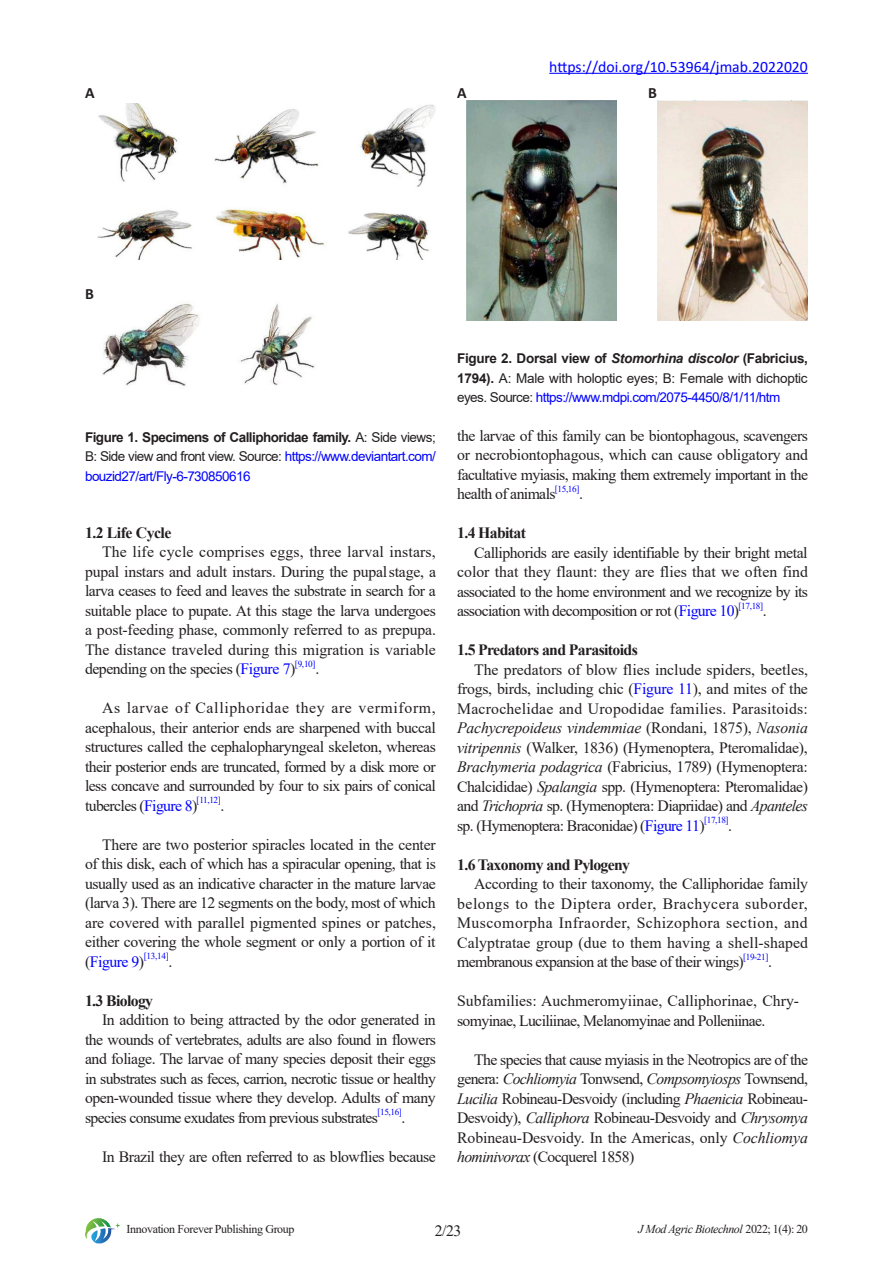
<style>
.page{position:relative;width:893px;height:1263px;background:#fff}
.page>*{position:absolute;margin:0;border:0;box-sizing:border-box;transform-origin:0 0}
.正文{font:15.75px/19.5px "Times New Roman";letter-spacing:-.04em;color:#231f20;text-align:justify}
.正文文本{font:15.75px/19.5px "Times New Roman";letter-spacing:-.02em;color:#231f20}
.二级标题{font:700 15.75px "Times New Roman";letter-spacing:-.04em;color:#231f20}
.t1{font:15.75px "Calibri";color:#00f}
.t2{font:700 15.75px "Calibri";color:#231f20}
.图注样式{font:13.5px/19.5px "Arial";letter-spacing:-.04em;color:#231f20;text-align:justify}
.图注样式-2{font:13.5px/19.5px "Arial";letter-spacing:-.04em;color:#00f;text-align:justify}
.t3{font:12px "Times New Roman";letter-spacing:-.03em;color:#231f20}
.t4{font:italic 12px "Times New Roman";letter-spacing:-.04em;color:#231f20}
.正文-2{font:9.15px "Times New Roman";letter-spacing:-.04em;color:#00f}
.s1{font-weight:700;color:#231f20}
.s2{color:#231f20}
.s3{color:#00f}
.s4{font-weight:700}
.s5{font-weight:700;font-style:italic}
.s6{font-style:italic}
.s7{font-style:normal}
</style>
<div class="page">
<svg style="left:85px;top:1218px;width:35px;height:25px"></svg>
<hr style="left:549px;top:73px;width:259px;height:1px;background:#00f">
<img style="left:97px;top:103px;width:339px;height:156px">
<img style="left:102px;top:303px;width:213px;height:83px">
<img style="left:467px;top:101px;width:150px;height:219px">
<img style="left:658px;top:101px;width:150px;height:219px">
<p class="t2" style="left:85px;top:82px;width:11px">A</p>
<p class="t1" style="left:549px;top:55px;width:260px">https://doi.org/10.53964/jmab.2022020</p>
<p class="t2" style="left:457px;top:82px;width:11px">A</p>
<p class="t2" style="left:648px;top:82px;width:10px">B</p>
<p class="t2" style="left:85px;top:283px;width:10px">B</p>
<p class="图注样式-2" style="left:85px;top:427px;width:352px"><span class="s1">Figure 1. Specimens of Calliphoridae family.</span> <span class="s2">A: Side views; B: Side view and front view. Source:</span> https://www.deviantart.com/ bouzid27/art/Fly-6-730850616</p>
<p class="二级标题" style="left:85px;top:522px;width:88px">1.2 Life Cycle</p>
<p class="正文" style="left:85px;top:542px;width:352px;text-indent:17px">The life cycle comprises eggs, three larval instars, pupal instars and adult instars. During the pupal stage, a larva ceases to feed and leaves the substrate in search for a suitable place to pupate. At this stage the larva undergoes a post-feeding phase, commonly referred to as prepupa.<br>The distance traveled during this migration is variable depending on the species (<span class="s3">Figure 7</span>)</p>
<p class="正文-2" style="left:295px;top:657px;width:22px">[9,10]</p>
<p class="正文" style="left:315px;top:659px;width:5px">.</p>
<p class="正文" style="left:85px;top:698px;width:352px;text-indent:17px">As larvae of Calliphoridae they are vermiform, acephalous, their anterior ends are sharpened with buccal structures called the cephalopharyngeal skeleton, whereas their posterior ends are truncated, formed by a disk more or less concave and surrounded by four to six pairs of conical tubercles (<span class="s3">Figure 8</span>)</p>
<p class="正文-2" style="left:197px;top:794px;width:26px">[11,12]</p>
<p class="正文" style="left:221px;top:795px;width:5px">.</p>
<p class="正文" style="left:85px;top:834px;width:352px;text-indent:17px">There are two posterior spiracles located in the center of this disk, each of which has a spiracular opening, that is usually used as an indicative character in the mature larvae (larva 3). There are 12 segments on the body, most of which are covered with parallel pigmented spines or patches, either covering the whole segment or only a portion of it (<span class="s3">Figure 9</span>)</p>
<p class="正文-2" style="left:144px;top:950px;width:27px">[13,14]</p>
<p class="正文" style="left:169px;top:951px;width:5px">.</p>
<p class="二级标题" style="left:85px;top:989px;width:70px">1.3 Biology</p>
<p class="正文" style="left:85px;top:1010px;width:353px;text-indent:17px">In addition to being attracted by the odor generated in the wounds of vertebrates, adults are also found in flowers and foliage. The larvae of many species deposit their eggs in substrates such as feces, carrion, necrotic tissue or healthy open-wounded tissue where they develop. Adults of many species consume exudates from previous substrates</p>
<p class="正文-2" style="left:377px;top:1106px;width:26px">[15,16]</p>
<p class="正文" style="left:402px;top:1107px;width:5px">.</p>
<p class="正文" style="left:102px;top:1146px;width:335px">In Brazil they are often referred to as blowflies because</p>
<p class="图注样式" style="left:457px;top:349px;width:352px"><span class="s4">Figure 2. Dorsal view of</span> <span class="s5">Stomorhina discolor</span> <span class="s4">(Fabricius, 1794).</span> A: Male with holoptic eyes; B: Female with dichoptic eyes. Source: <span class="s3">https://www.mdpi.com/2075-4450/8/1/11/htm</span></p>
<p class="正文" style="left:457px;top:425px;width:352px">the larvae of this family can be biontophagous, scavengers or necrobiontophagous, which can cause obligatory and facultative myiasis, making them extremely important in the health of animals</p>
<p class="正文-2" style="left:555px;top:482px;width:26px">[15,16]</p>
<p class="正文" style="left:579px;top:484px;width:5px">.</p>
<p class="二级标题" style="left:457px;top:522px;width:70px">1.4 Habitat</p>
<p class="正文" style="left:457px;top:542px;width:352px;text-indent:17px">Calliphorids are easily identifiable by their bright metal color that they flaunt: they are flies that we often find associated to the home environment and we recognize by its association with decomposition or rot (<span class="s3">Figure 10</span>)</p>
<p class="正文-2" style="left:739px;top:599px;width:26px">[17,18]</p>
<p class="正文" style="left:763px;top:601px;width:5px">.</p>
<p class="二级标题" style="left:457px;top:639px;width:182px">1.5 Predators and Parasitoids</p>
<p class="正文" style="left:457px;top:659px;width:352px;text-indent:17px">The predators of blow flies include spiders, beetles, frogs, birds, including chic (<span class="s3">Figure 11</span>), and mites of the Macrochelidae and Uropodidae families. Parasitoids:<br><span class="s6">Pachycrepoideus vindemmiae</span> (Rondani, 1875), <span class="s6">Nasonia vitripennis</span> (Walker, 1836) (Hymenoptera, Pteromalidae), <span class="s6">Brachymeria podagrica</span> (Fabricius, 1789) (Hymenoptera:<br>Chalcididae) <span class="s6">Spalangia</span> spp. (Hymenoptera: Pteromalidae) and <span class="s6">Trichopria</span> sp. (Hymenoptera: Diapriidae) and <span class="s6">Apanteles </span>sp. (Hymenoptera: Braconidae) (<span class="s3">Figure 11</span>)</p>
<p class="正文-2" style="left:704px;top:814px;width:26px">[17,18]</p>
<p class="正文" style="left:728px;top:815px;width:5px">.</p>
<p class="二级标题" style="left:457px;top:853px;width:175px">1.6 Taxonomy and Pylogeny</p>
<p class="正文" style="left:457px;top:874px;width:352px;text-indent:17px">According to their taxonomy, the Calliphoridae family belongs to the Diptera order, Brachycera suborder, Muscomorpha Infraorder, Schizophora section, and Calyptratae group (due to them having a shell-shaped membranous expansion at the base of their wings)</p>
<p class="正文-2" style="left:743px;top:950px;width:27px">[19-21]</p>
<p class="正文" style="left:768px;top:952px;width:5px">.</p>
<p class="正文文本" style="left:457px;top:991px;width:344px">Subfamilies: Auchmeromyiinae, Calliphorinae, Chry&shy;somyinae, Luciliinae, Melanomyinae and Polleniinae.</p>
<p class="正文" style="left:457px;top:1049px;width:352px;text-indent:17px">The species that cause myiasis in the Neotropics are of the genera: <span class="s6">Cochliomyia</span> Tonwsend, <span class="s6">Compsomyiosps</span> Townsend, <span class="s6">Lucilia</span> Robineau-Desvoidy (including <span class="s6">Phaenicia</span> Robineau-Desvoidy), <span class="s6">Calliphora</span> Robineau-Desvoidy and <span class="s6">Chrysomya </span>Robineau-Desvoidy. In the Americas, only <span class="s6">Cochliomya hominivorax</span> (Cocquerel 1858)</p>
<p class="t3" style="left:126px;top:1220px;width:170px">Innovation Forever Publishing Group</p>
<p class="正文" style="left:435px;top:1220px;width:28px">2/23</p>
<p class="t4" style="left:638px;top:1221px;width:171px">J Mod Agric Biotechnol <span class="s7">2022; 1(4): 20</span></p>
</div>
